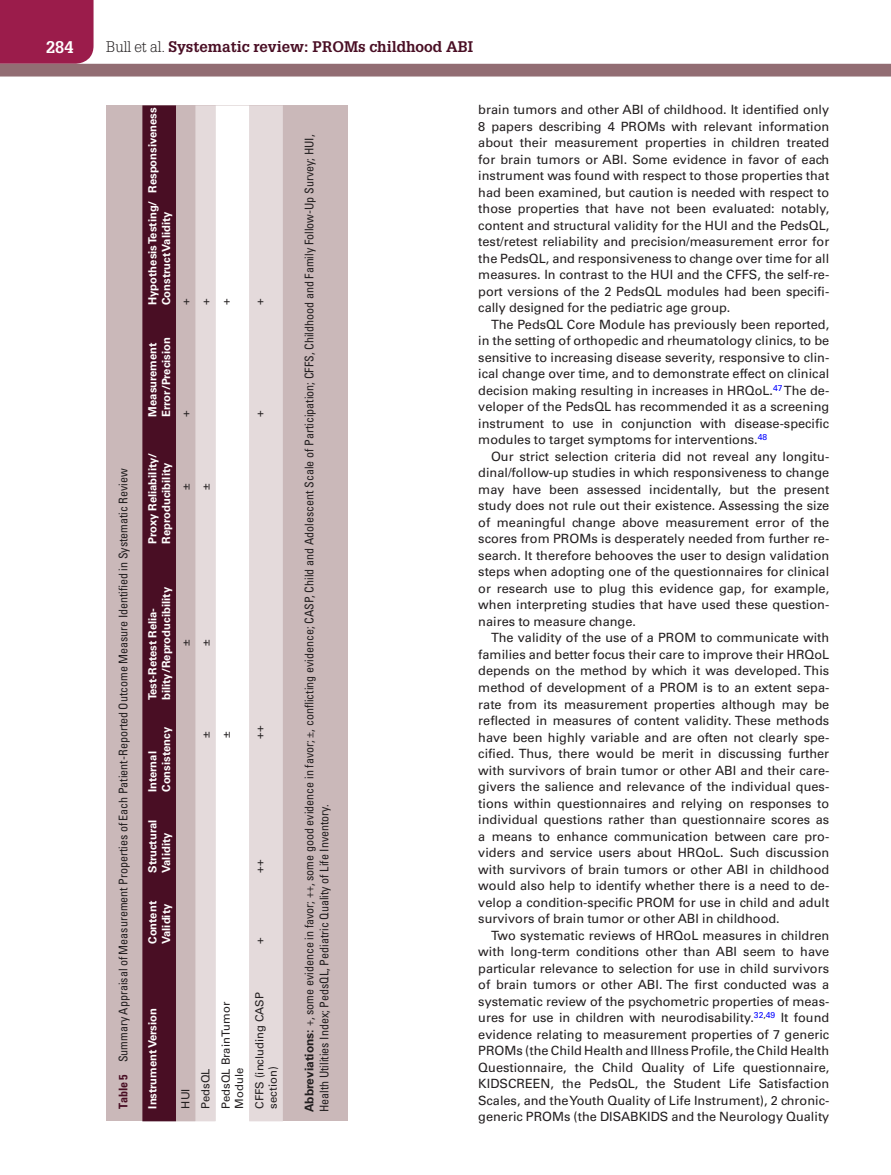
<style>
.page{position:relative;width:891px;height:1175px;background:#fff}
.page>*{position:absolute;margin:0;border:0;box-sizing:border-box;transform-origin:0 0}
.t1{font:700 16.5px "Glypha LT Std";color:#fff}
.t2{font:700 15px "Glypha LT Std";color:#490e24}
.t3{font:12.75px/16.5px "Univers LT Std";color:#231f20;text-align:justify}
.t4{font:condensed 12px/15px "Univers LT Std";color:#231f20}
.t5{font:700 11.25px/13.5px "Univers LT Std";color:#fff}
.t6{font:11.25px/13.5px "Univers LT Std";color:#231f20}
.s1{font-weight:300;color:#231f20}
.s2{font-weight:700;color:#490e24}
.s3{font-weight:700;font-stretch:normal}
</style>
<div class="page">
<div style="left:0;top:0;width:94px;height:64px;background:#9b1c4b"></div>
<div style="left:0;top:64px;width:891px;height:12px;background:#926d73"></div>
<div style="left:106px;top:105px;width:241px;height:1016px;background:#cab8b9"></div>
<div style="left:142px;top:105px;width:34px;height:1016px;background:#490e24"></div>
<div style="left:195px;top:105px;width:88px;height:1016px;background:#e4dadb"></div>
<div style="left:216px;top:105px;width:33px;height:1016px;background:#fff"></div>
<p class="t1" style="left:46px;top:37px;width:29px">284</p>
<p class="t2" style="left:106px;top:37px;width:368px"><span class="s1">Bull et al.</span> Systematic review: PROMs childhood ABI</p>
<p class="t4" style="left:115px;top:1108px;width:641px;rotate:-90deg"><span class="s2">Table 5</span> Summary Appraisal of Measurement Properties of Each Patient-Reported Outcome Measure Identified in Systematic Review</p>
<p class="t5" style="left:146px;top:193px;width:87px;rotate:-90deg">Responsiveness</p>
<p class="t5" style="left:146px;top:305px;width:106px;rotate:-90deg">Hypothesis Testing/<br>Construct Validity</p>
<p class="t6" style="left:179px;top:305px;width:8px;rotate:-90deg">+</p>
<p class="t5" style="left:146px;top:416px;width:81px;rotate:-90deg">Measurement<br>Error/Precision</p>
<p class="t6" style="left:179px;top:416px;width:8px;rotate:-90deg">+</p>
<p class="t6" style="left:199px;top:305px;width:8px;rotate:-90deg">+</p>
<p class="t6" style="left:219px;top:305px;width:8px;rotate:-90deg">+</p>
<p class="t5" style="left:146px;top:543px;width:92px;rotate:-90deg">Proxy Reliability/<br>Reproducibility</p>
<p class="t6" style="left:179px;top:489px;width:8px;rotate:-90deg">±</p>
<p class="t6" style="left:199px;top:489px;width:8px;rotate:-90deg">±</p>
<p class="t5" style="left:146px;top:700px;width:114px;rotate:-90deg">Test-Retest Relia&shy;bility/Reproducibility</p>
<p class="t5" style="left:146px;top:792px;width:66px;rotate:-90deg">Internal<br>Consistency</p>
<p class="t6" style="left:179px;top:646px;width:8px;rotate:-90deg">±</p>
<p class="t5" style="left:146px;top:873px;width:54px;rotate:-90deg">Structural<br>Validity</p>
<p class="t5" style="left:146px;top:944px;width:44px;rotate:-90deg">Content<br>Validity</p>
<p class="t6" style="left:199px;top:646px;width:8px;rotate:-90deg">±</p>
<p class="t6" style="left:199px;top:738px;width:8px;rotate:-90deg">±</p>
<p class="t6" style="left:219px;top:738px;width:8px;rotate:-90deg">±</p>
<p class="t6" style="left:253px;top:305px;width:8px;rotate:-90deg">+</p>
<p class="t6" style="left:253px;top:416px;width:8px;rotate:-90deg">+</p>
<p class="t6" style="left:253px;top:738px;width:15px;rotate:-90deg">++</p>
<p class="t6" style="left:253px;top:873px;width:15px;rotate:-90deg">++</p>
<p class="t6" style="left:253px;top:944px;width:8px;rotate:-90deg">+</p>
<p class="t5" style="left:146px;top:1108px;width:102px;rotate:-90deg">Instrument Version</p>
<p class="t6" style="left:179px;top:1108px;width:22px;rotate:-90deg">HUI</p>
<p class="t6" style="left:199px;top:1108px;width:42px;rotate:-90deg">PedsQL</p>
<p class="t6" style="left:219px;top:1108px;width:108px;rotate:-90deg">PedsQL Brain Tumor<br>Module</p>
<p class="t6" style="left:253px;top:1108px;width:118px;rotate:-90deg">CFFS (including CASP section)</p>
<p class="t4" style="left:302px;top:1112px;width:979px;rotate:-90deg"><span class="s3">Abbreviations:</span> +, some evidence in favor; ++, some good evidence in favor; ±, conflicting evidence; CASP, Child and Adolescent Scale of Participation; CFFS, Childhood and Family Follow-Up Survey; HUI,<br>Health Utilities Index; PedsQL, Pediatric Quality of Life Inventory.</p>
<p class="t3" style="left:478px;top:102px;width:353px">brain tumors and other ABI of childhood. It identified only 8 papers describing 4 PROMs with relevant information about their measurement properties in children treated for brain tumors or ABI. Some evidence in favor of each instrument was found with respect to those properties that had been examined, but caution is needed with respect to those properties that have not been evaluated: notably, content and structural validity for the HUI and the PedsQL, test/retest reliability and precision/measurement error for the PedsQL, and responsiveness to change over time for all measures. In contrast to the HUI and the CFFS, the self-re&shy;port versions of the 2 PedsQL modules had been specifi&shy;cally designed for the pediatric age group.</p>
<p class="t3" style="left:478px;top:316px;width:353px;text-indent:13px">The PedsQL Core Module has previously been reported, in the setting of orthopedic and rheumatology clinics, to be sensitive to increasing disease severity, responsive to clin&shy;ical change over time, and to demonstrate effect on clinical decision making resulting in increases in HRQoL.<sup>47</sup> The de&shy;veloper of the PedsQL has recommended it as a screening instrument to use in conjunction with disease-specific modules to target symptoms for interventions.<sup>48</sup></p>
<p class="t3" style="left:478px;top:448px;width:353px;text-indent:13px">Our strict selection criteria did not reveal any longitu&shy;dinal/follow-up studies in which responsiveness to change may have been assessed incidentally, but the present study does not rule out their existence. Assessing the size of meaningful change above measurement error of the scores from PROMs is desperately needed from further re&shy;search. It therefore behooves the user to design validation steps when adopting one of the questionnaires for clinical or research use to plug this evidence gap, for example, when interpreting studies that have used these question&shy;naires to measure change.</p>
<p class="t3" style="left:478px;top:630px;width:353px;text-indent:13px">The validity of the use of a PROM to communicate with families and better focus their care to improve their HRQoL depends on the method by which it was developed. This method of development of a PROM is to an extent sepa&shy;rate from its measurement properties although may be reflected in measures of content validity. These methods have been highly variable and are often not clearly spe&shy;cified. Thus, there would be merit in discussing further with survivors of brain tumor or other ABI and their care&shy;givers the salience and relevance of the individual ques&shy;tions within questionnaires and relying on responses to individual questions rather than questionnaire scores as a means to enhance communication between care pro&shy;viders and service users about HRQoL. Such discussion with survivors of brain tumors or other ABI in childhood would also help to identify whether there is a need to de&shy;velop a condition-specific PROM for use in child and adult survivors of brain tumor or other ABI in childhood.</p>
<p class="t3" style="left:478px;top:926px;width:353px;text-indent:13px">Two systematic reviews of HRQoL measures in children with long-term conditions other than ABI seem to have particular relevance to selection for use in child survivors of brain tumors or other ABI. The first conducted was a systematic review of the psychometric properties of meas&shy;ures for use in children with neurodisability.<sup>32</sup><sup>,</sup><sup>49</sup> It found evidence relating to measurement properties of 7 generic PROMs (the Child Health and Illness Profile, the Child Health Questionnaire, the Child Quality of Life questionnaire, KIDSCREEN, the PedsQL, the Student Life Satisfaction Scales, and the Youth Quality of Life Instrument), 2 chronic&shy;generic PROMs (the DISABKIDS and the Neurology Quality</p>
</div>
